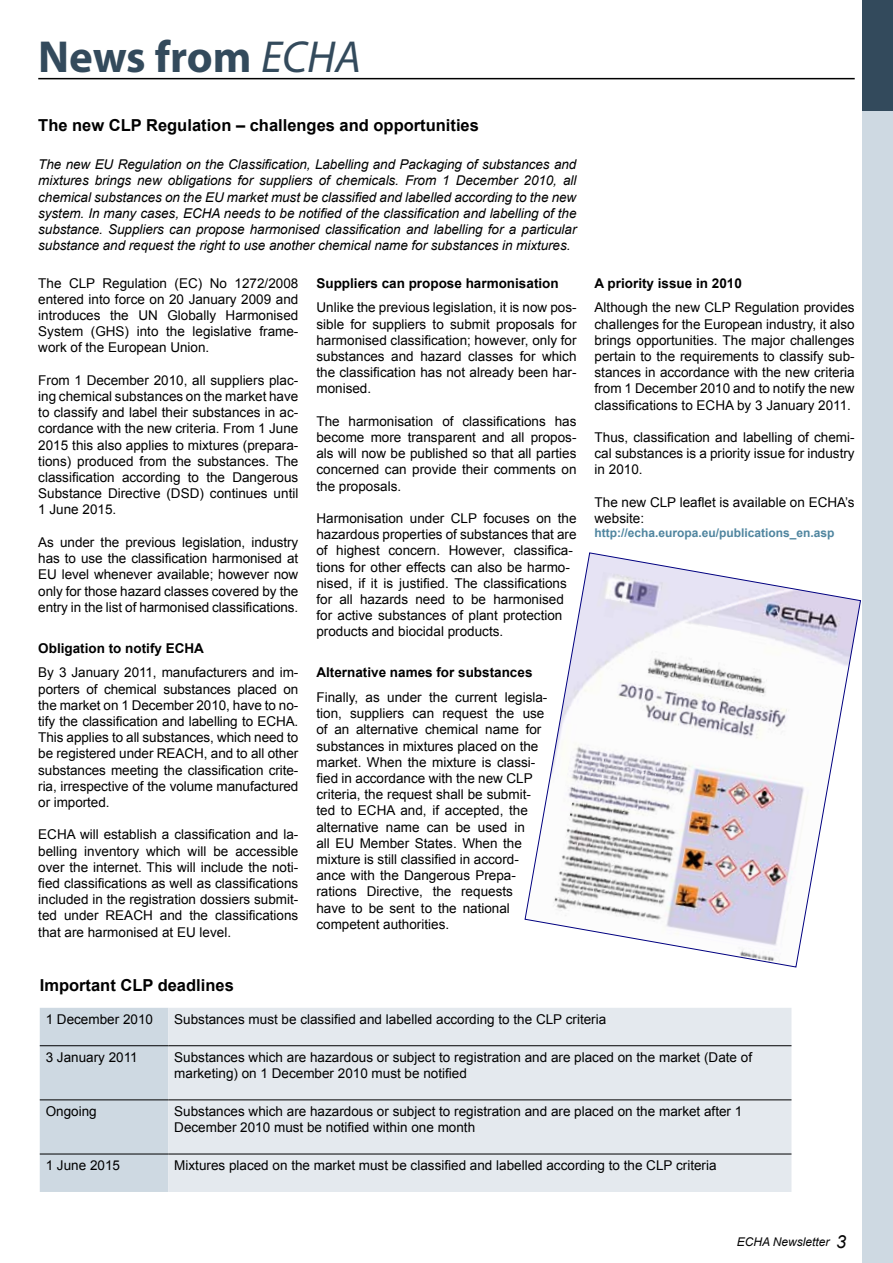
<style>
.page{position:relative;width:893px;height:1263px;background:#fff}
.page>*{position:absolute;margin:0;border:0;box-sizing:border-box;transform-origin:0 0}
.t1{font:700 45px "Myriad Pro";letter-spacing:-.005em;color:#334a5c}
.t2{font:700 16.5px "Arial";color:#000}
.t3{font:13.5px/16.2px "Arial";color:#000;text-align:justify}
.t4{font:italic 13.5px/16.2px "Arial";letter-spacing:-.005em;color:#000;text-align:justify}
.t5{font:700 13.5px "Arial";color:#000}
.t6{font:700 12px "Arial";color:#4f859f}
.t7{font:italic 12px "Arial";color:#060606}
.s1{font-weight:400;font-style:italic}
.s2{font-size:18px}
</style>
<div class="page">
<hr style="left:38px;top:78px;width:817px;height:1px;background:#000">
<div style="left:40px;top:1008px;width:128px;height:184px;background:#ced9e2"></div>
<div style="left:168px;top:1008px;width:623px;height:184px;background:#e4e9ee"></div>
<hr style="left:40px;top:1045px;width:128px;height:1px;background:#000">
<hr style="left:168px;top:1045px;width:623px;height:1px;background:#000">
<hr style="left:40px;top:1099px;width:128px;height:1px;background:#000">
<hr style="left:168px;top:1099px;width:623px;height:1px;background:#000">
<hr style="left:40px;top:1154px;width:128px;height:1px;background:#000">
<hr style="left:168px;top:1154px;width:623px;height:1px;background:#000">
<svg style="left:525px;top:552px;width:336px;height:415px"></svg>
<div style="left:862px;top:0;width:31px;height:1263px;background:#ced9e2"></div>
<div style="left:862px;top:0;width:31px;height:111px;background:#334a5c"></div>
<h1 class="t1" style="left:38px;top:27px;width:324px">News from <span class="s1">ECHA</span></h1>
<p class="t2" style="left:38px;top:114px;width:442px">The new CLP Regulation – challenges and opportunities</p>
<p class="t4" style="left:38px;top:157px;width:540px">The new EU Regulation on the Classification, Labelling and Packaging of substances and mixtures brings new obligations for suppliers of chemicals. From 1 December 2010, all chemical substances on the EU market must be classified and labelled according to the new system. In many cases, ECHA needs to be notified of the classification and labelling of the substance. Suppliers can propose harmonised classification and labelling for a particular substance and request the right to use another chemical name for substances in mixtures.</p>
<p class="t5" style="left:316px;top:274px;width:244px">Suppliers can propose harmonisation</p>
<p class="t3" style="left:316px;top:300px;width:262px">Unlike the previous legislation, it is now pos&shy;sible for suppliers to submit proposals for harmonised classification; however, only for substances and hazard classes for which the classification has not already been har&shy;monised.</p>
<p class="t3" style="left:316px;top:413px;width:262px">The harmonisation of classifications has become more transparent and all propos&shy;als will now be published so that all parties concerned can provide their comments on the proposals.</p>
<p class="t3" style="left:316px;top:510px;width:262px;text-align:left">Harmonisation under CLP focuses on the hazardous properties of substances that are of highest concern. However, classifica&shy;tions for other effects can also be harmo&shy;nised, if it is justified. The classifications for all hazards need to be harmonised for active substances of plant protection products and biocidal products.</p>
<p class="t5" style="left:316px;top:664px;width:218px">Alternative names for substances</p>
<p class="t3" style="left:316px;top:689px;width:232px;text-align:left">Finally, as under the current legisla&shy;tion, suppliers can request the use of an alternative chemical name for substances in mixtures placed on the market. When the mixture is classi&shy;fied in accordance with the new CLP criteria, the request shall be submit&shy;ted to ECHA and, if accepted, the alternative name can be used in<br>all EU Member States. When the mixture is still classified in accord&shy;ance with the Dangerous Prepa&shy;rations Directive, the requests<br>have to be sent to the national competent authorities.</p>
<p class="t3" style="left:38px;top:275px;width:262px">The CLP Regulation (EC) No 1272/2008 entered into force on 20 January 2009 and introduces the UN Globally Harmonised System (GHS) into the legislative frame&shy;work of the European Union.</p>
<p class="t3" style="left:38px;top:372px;width:262px">From 1 December 2010, all suppliers plac&shy;ing chemical substances on the market have to classify and label their substances in ac&shy;cordance with the new criteria. From 1 June 2015 this also applies to mixtures (prepara&shy;tions) produced from the substances. The classification according to the Dangerous Substance Directive (DSD) continues until 1 June 2015.</p>
<p class="t3" style="left:38px;top:534px;width:262px">As under the previous legislation, industry has to use the classification harmonised at EU level whenever available; however now only for those hazard classes covered by the entry in the list of harmonised classifications.</p>
<p class="t5" style="left:38px;top:639px;width:167px">Obligation to notify ECHA</p>
<p class="t3" style="left:38px;top:665px;width:262px">By 3 January 2011, manufacturers and im&shy;porters of chemical substances placed on the market on 1 December 2010, have to no&shy;tify the classification and labelling to ECHA.<br>This applies to all substances, which need to be registered under REACH, and to all other substances meeting the classification crite&shy;ria, irrespective of the volume manufactured or imported.</p>
<p class="t3" style="left:38px;top:827px;width:262px">ECHA will establish a classification and la&shy;belling inventory which will be accessible over the internet. This will include the noti&shy;fied classifications as well as classifications included in the registration dossiers submit&shy;ted under REACH and the classifications that are harmonised at EU level.</p>
<p class="t5" style="left:595px;top:274px;width:149px">A priority issue in 2010</p>
<p class="t3" style="left:595px;top:300px;width:262px">Although the new CLP Regulation provides challenges for the European industry, it also brings opportunities. The major challenges pertain to the requirements to classify sub&shy;stances in accordance with the new criteria from 1 December 2010 and to notify the new classifications to ECHA by 3 January 2011.</p>
<p class="t3" style="left:595px;top:429px;width:262px">Thus, classification and labelling of chemi&shy;cal substances is a priority issue for industry in 2010.</p>
<p class="t3" style="left:595px;top:494px;width:262px">The new CLP leaflet is available on ECHA’s website:</p>
<p class="t6" style="left:595px;top:525px;width:242px">http://echa.europa.eu/publications_en.asp</p>
<p class="t2" style="left:40px;top:974px;width:196px">Important CLP deadlines</p>
<p class="t3" style="left:46px;top:1011px;width:109px">1 December 2010</p>
<p class="t3" style="left:174px;top:1011px;width:433px">Substances must be classified and labelled according to the CLP criteria</p>
<p class="t3" style="left:46px;top:1049px;width:94px">3 January 2011</p>
<p class="t3" style="left:174px;top:1049px;width:579px">Substances which are hazardous or subject to registration and are placed on the market (Date of marketing) on 1 December 2010 must be notified</p>
<p class="t3" style="left:46px;top:1103px;width:53px">Ongoing</p>
<p class="t3" style="left:174px;top:1103px;width:570px">Substances which are hazardous or subject to registration and are placed on the market after 1<br>December 2010 must be notified within one month</p>
<p class="t3" style="left:46px;top:1157px;width:76px">1 June 2015</p>
<p class="t3" style="left:174px;top:1157px;width:544px">Mixtures placed on the market must be classified and labelled according to the CLP criteria</p>
<p class="t7" style="left:737px;top:1234px;width:111px">ECHA Newsletter <span class="s2">3</span></p>
</div>
